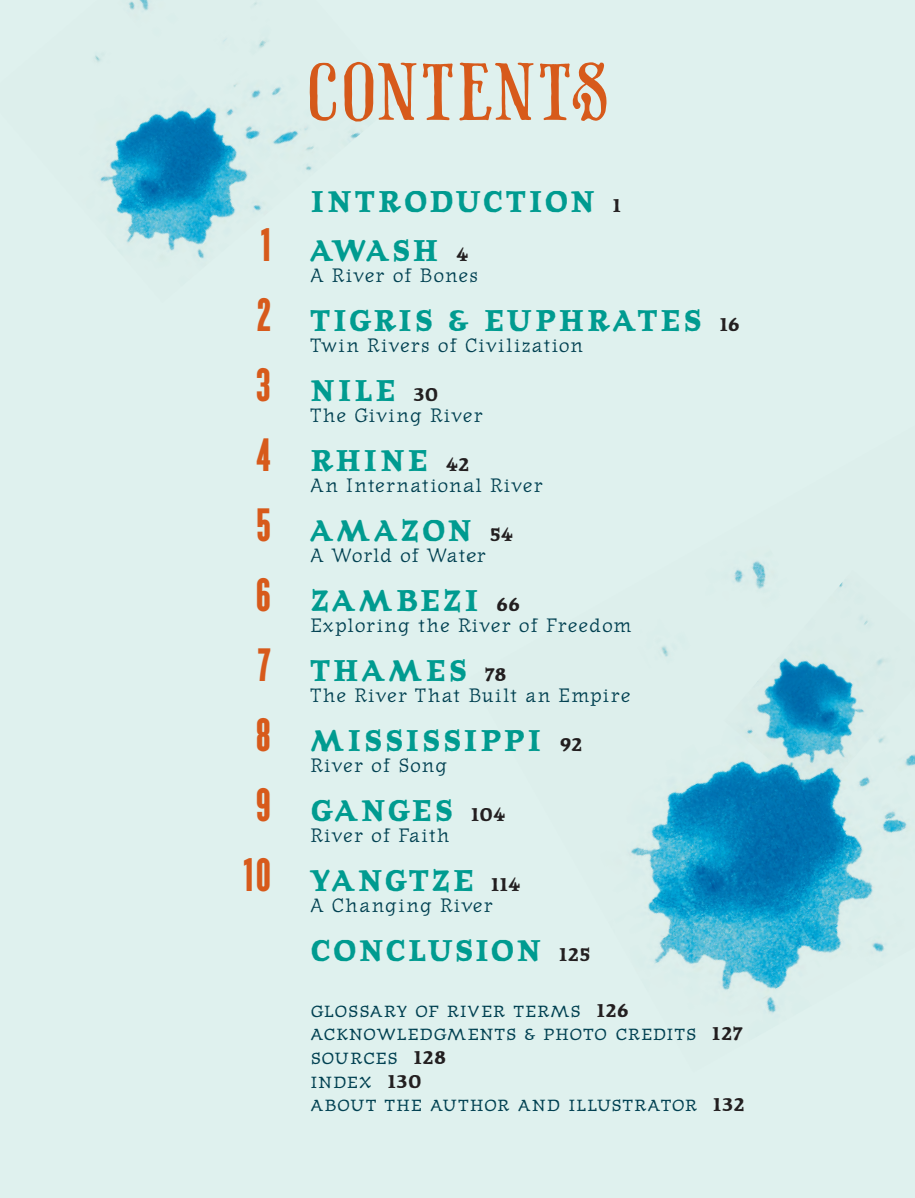
<style>
.page{position:relative;width:915px;height:1198px;background:#fff}
.page>*{position:absolute;margin:0;border:0;box-sizing:border-box;transform-origin:0 0}
.t1{font:75.25px "Phaeton";letter-spacing:.04em;color:#d75a1b}
.t2{font:700 29.75px/49px "Journal";letter-spacing:.095em;color:#009b90}
.t3{font:700 29.75px "Journal";letter-spacing:.075em;color:#009b90}
.t4{font:22.75px/23.6px "Journal Text Smallcaps";letter-spacing:.025em;color:#004051}
.t5{font:19.25px "Journal Text";letter-spacing:.05em;color:#004051}
.t6{font:700 18.38px "Journal";color:#231f20}
.s1{font-size:18.38px;color:#231f20}
.s2{font-family:"Cyclone Layers Background";font-weight:400;font-size:49px;color:#d75a1b}
.s3{font-family:"Journal";font-weight:700;font-size:18.38px;color:#231f20}
</style>
<div class="page">
<div style="left:0;top:0;width:914px;height:1198px;background:#dff1ee"></div>
<img style="left:631px;top:560px;width:276px;height:454px">
<img style="left:94px;top:0;width:267px;height:259px">
<img style="left:723px;top:570px;width:191px;height:230px">
<h1 class="t1" style="left:305px;top:40px;width:305px">CONTENTS</h1>
<h2 class="t2" style="left:261px;top:176px;width:361px;text-indent:66px">NTRODUCTION <span class="s1">1<br></span><span class="s2">1</span> AWASH <span class="s1">4</span></h2>
<p class="t5" style="left:310px;top:264px;width:169px">A River of Bones</p>
<h2 class="t2" style="left:257px;top:295px;width:484px"><span class="s2">2</span> TIGRIS &amp; EUPHRATE S <span class="s1">16</span></h2>
<p class="t5" style="left:310px;top:334px;width:274px">Twin Rivers of Civilization</p>
<h2 class="t2" style="left:256px;top:365px;width:183px"><span class="s2">3</span> NILE <span class="s1">30</span></h2>
<p class="t5" style="left:310px;top:404px;width:174px">The Giving River</p>
<h2 class="t2" style="left:256px;top:435px;width:215px"><span class="s2">4</span> RHINE <span class="s1">42</span></h2>
<p class="t5" style="left:310px;top:474px;width:234px">An International River</p>
<h2 class="t2" style="left:256px;top:505px;width:258px"><span class="s2">5</span> AMAZON <span class="s1">54</span></h2>
<p class="t5" style="left:310px;top:544px;width:177px">A World of Water</p>
<h2 class="t2" style="left:256px;top:575px;width:265px"><span class="s2">6</span> ZAMBEZI <span class="s1">66</span></h2>
<p class="t5" style="left:310px;top:614px;width:323px">Exploring the River of Freedom</p>
<h2 class="t2" style="left:257px;top:645px;width:250px"><span class="s2">7</span> THAMES <span class="s1">78</span></h2>
<p class="t5" style="left:310px;top:684px;width:321px">The River That Built an Empire</p>
<h2 class="t2" style="left:256px;top:715px;width:328px"><span class="s2">8</span> MISSISSIPPI <span class="s1">92</span></h2>
<p class="t5" style="left:310px;top:754px;width:138px">River of Song</p>
<h2 class="t2" style="left:256px;top:785px;width:251px"><span class="s2">9</span> GANGES <span class="s1">104</span></h2>
<p class="t5" style="left:310px;top:824px;width:141px">River of Faith</p>
<h2 class="t2" style="left:244px;top:855px;width:173px"><span class="s2">10</span> YANGTZE</h2>
<h2 class="t2" style="left:219px;top:176px;width:36px">I</h2>
<p class="t6" style="left:491px;top:872px;width:31px">114</p>
<p class="t5" style="left:310px;top:894px;width:184px">A Changing River</p>
<h2 class="t3" style="left:310px;top:930px;width:281px">CONCLUSION <span class="s1">125</span></h2>
<p class="t4" style="left:310px;top:999px;width:436px">glossary of river terms <span class="s3">126 </span>acknowledgments &amp; photo credits <span class="s3">127 </span>sources <span class="s3">128<br></span>index <span class="s3">130<br></span>about the author and illustrator <span class="s3">132</span></p>
</div>
